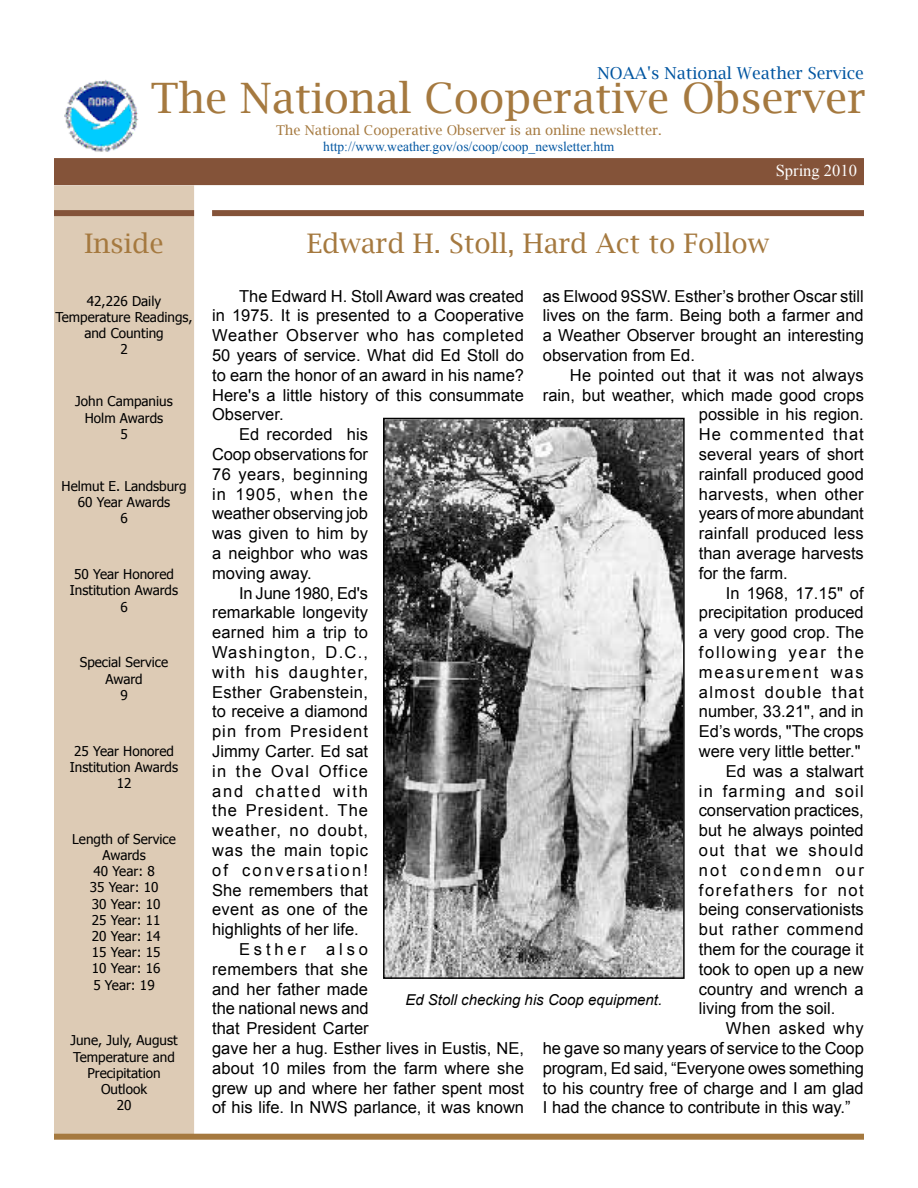
<style>
.page{position:relative;width:918px;height:1188px;background:#fff}
.page>*{position:absolute;margin:0;border:0;box-sizing:border-box;transform-origin:0 0}
.t1{font:42px "Lucida Bright";color:#a5793f}
.t2{font:27px "Lucida Bright";color:#a5793f}
.t3{font:16.5px/19.8px "Arial";color:#000;text-align:justify}
.t4{font:16.5px "Arial";letter-spacing:.08em;color:#000}
.t5{font:16.5px "Arial";letter-spacing:.025em;color:#000}
.t6{font:16.5px "Arial";letter-spacing:.06em;color:#000}
.t7{font:16.5px "Arial";letter-spacing:.045em;color:#000}
.t8{font:16.5px "Arial";letter-spacing:.04em;color:#000}
.t9{font:16.5px "Lucida Bright";color:#0055a1}
.t10{font:16.5px "Arial";letter-spacing:.115em;color:#000}
.t11{font:16.5px "Arial";letter-spacing:.14em;color:#000}
.t12{font:16.5px "Arial";letter-spacing:.095em;color:#000}
.t13{font:16.5px "Arial";letter-spacing:.075em;color:#000}
.t14{font:16.5px "Arial";letter-spacing:.065em;color:#000}
.t15{font:16.5px "Arial";letter-spacing:.055em;color:#000}
.t16{font:16.5px "Arial";letter-spacing:.105em;color:#000}
.t17{font:16.5px "Arial";letter-spacing:.085em;color:#000}
.t18{font:16.5px "Arial";letter-spacing:.02em;color:#000}
.t19{font:16.5px "Arial";letter-spacing:.07em;color:#000}
.t20{font:16.5px "Arial";letter-spacing:.035em;color:#000}
.t21{font:16.5px "Times New Roman";color:#fff}
.t22{font:16.5px "Arial";letter-spacing:.235em;color:#000}
.t23{font:italic 15px "Arial";color:#000}
.t24{font:13.5px/16.2px "Tahoma";color:#000;text-align:center}
.t25{font:13.5px "Lucida Bright";color:#a5793f}
.t26{font:13.5px "Times New Roman";color:#0055a1}
</style>
<div class="page">
<div style="left:54px;top:185px;width:140px;height:949px;background:#ddcbb5"></div>
<div style="left:54px;top:1134px;width:810px;height:6px;background:#a5793f"></div>
<div style="left:54px;top:158px;width:810px;height:27px;background:#845339;border:2px solid #845339"></div>
<img style="left:64px;top:80px;width:75px;height:72px">
<div style="left:54px;top:210px;width:140px;height:6px;background:#845339"></div>
<div style="left:212px;top:210px;width:652px;height:6px;background:#845339"></div>
<img style="left:386px;top:421px;width:296px;height:555px">
<div style="left:383px;top:418px;width:302px;height:561px;border:2px solid #000"></div>
<p class="t9" style="left:597px;top:64px;width:268px">NOAA's National Weather Service</p>
<h1 class="t1" style="left:151px;top:74px;width:717px">The National Cooperative Observer</h1>
<p class="t25" style="left:276px;top:122px;width:387px">The National Cooperative Observer is an online newsletter.</p>
<p class="t26" style="left:323px;top:137px;width:293px">http://www.weather.gov/os/coop/coop_newsletter.htm</p>
<p class="t21" style="left:776px;top:159px;width:83px">Spring 2010</p>
<h2 class="t2" style="left:84px;top:228px;width:81px">Inside</h2>
<p class="t24" style="left:55px;top:292px;width:139px">42,226 Daily<br>Temperature Readings, and Counting<br>2</p>
<p class="t24" style="left:75px;top:393px;width:99px">John Campanius<br>Holm Awards<br>5</p>
<p class="t24" style="left:62px;top:477px;width:126px">Helmut E. Landsburg<br>60 Year Awards<br>6</p>
<p class="t24" style="left:70px;top:565px;width:110px">50 Year Honored<br>Institution Awards<br>6</p>
<p class="t24" style="left:80px;top:654px;width:90px">Special Service<br>Award<br>9</p>
<p class="t24" style="left:70px;top:742px;width:110px">25 Year Honored<br>Institution Awards<br>12</p>
<p class="t24" style="left:72px;top:830px;width:105px">Length of Service<br>Awards<br>40 Year: 8<br>35 Year: 10<br>30 Year: 10<br>25 Year: 11<br>20 Year: 14<br>15 Year: 15<br>10 Year: 16<br>5 Year: 19</p>
<p class="t24" style="left:70px;top:1032px;width:109px">June, July, August<br>Temperature and<br>Precipitation<br>Outlook<br>20</p>
<h2 class="t2" style="left:307px;top:228px;width:464px">Edward H. Stoll, Hard Act to Follow</h2>
<p class="t3" style="left:543px;top:286px;width:323px">as Elwood 9SSW. Esther’s brother Oscar still lives on the farm. Being both a farmer and a Weather Observer brought an interesting observation from Ed.</p>
<p class="t3" style="left:570px;top:365px;width:296px">He pointed out that it was not always</p>
<p class="t3" style="left:543px;top:385px;width:323px">rain, but weather, which made good crops</p>
<p class="t3" style="left:699px;top:405px;width:166px">possible in his region.</p>
<p class="t6" style="left:699px;top:424px;width:166px">He commented that</p>
<p class="t3" style="left:699px;top:444px;width:166px">several years of short</p>
<p class="t3" style="left:699px;top:464px;width:166px">rainfall produced good</p>
<p class="t5" style="left:699px;top:483px;width:166px">harvests, when other</p>
<p class="t3" style="left:699px;top:504px;width:166px">years of more abundant</p>
<p class="t3" style="left:699px;top:524px;width:166px">rainfall produced less</p>
<p class="t3" style="left:699px;top:543px;width:166px">than average harvests</p>
<p class="t3" style="left:699px;top:563px;width:90px">for the farm.</p>
<p class="t3" style="left:726px;top:583px;width:139px">In 1968, 17.15" of</p>
<p class="t3" style="left:699px;top:603px;width:166px">precipitation produced</p>
<p class="t3" style="left:699px;top:623px;width:167px">a very good crop. The</p>
<p class="t16" style="left:699px;top:641px;width:167px">following year the</p>
<p class="t10" style="left:699px;top:661px;width:166px">measurement was</p>
<p class="t17" style="left:699px;top:681px;width:166px">almost double that</p>
<p class="t3" style="left:699px;top:702px;width:166px">number, 33.21", and in</p>
<p class="t3" style="left:699px;top:722px;width:166px">Ed’s words, "The crops</p>
<p class="t3" style="left:699px;top:741px;width:163px">were very little better."</p>
<p class="t3" style="left:726px;top:761px;width:140px">Ed was a stalwart</p>
<p class="t4" style="left:699px;top:780px;width:167px">in farming and soil</p>
<p class="t3" style="left:699px;top:801px;width:167px">conservation practices,</p>
<p class="t3" style="left:699px;top:821px;width:166px">but he always pointed</p>
<p class="t4" style="left:699px;top:839px;width:166px">out that we should</p>
<p class="t11" style="left:699px;top:859px;width:167px">not condemn our</p>
<p class="t12" style="left:699px;top:879px;width:167px">forefathers for not</p>
<p class="t3" style="left:699px;top:900px;width:166px">being conservationists</p>
<p class="t7" style="left:699px;top:919px;width:166px">but rather commend</p>
<p class="t3" style="left:699px;top:939px;width:166px">them for the courage it</p>
<p class="t3" style="left:699px;top:959px;width:166px">took to open up a new</p>
<p class="t3" style="left:699px;top:979px;width:166px">country and wrench a</p>
<p class="t3" style="left:699px;top:999px;width:138px">living from the soil.</p>
<p class="t20" style="left:726px;top:1018px;width:139px">When asked why</p>
<p class="t3" style="left:543px;top:1038px;width:323px">he gave so many years of service to the Coop</p>
<p class="t3" style="left:543px;top:1058px;width:323px">program, Ed said, “Everyone owes something</p>
<p class="t3" style="left:543px;top:1078px;width:322px">to his country free of charge and I am glad</p>
<p class="t3" style="left:543px;top:1098px;width:309px">I had the chance to contribute in this way.”</p>
<p class="t3" style="left:239px;top:286px;width:286px">The Edward H. Stoll Award was created</p>
<p class="t3" style="left:212px;top:306px;width:313px">in 1975. It is presented to a Cooperative</p>
<p class="t8" style="left:212px;top:325px;width:314px">Weather Observer who has completed</p>
<p class="t3" style="left:212px;top:345px;width:313px">50 years of service. What did Ed Stoll do</p>
<p class="t3" style="left:212px;top:365px;width:313px">to earn the honor of an award in his name?</p>
<p class="t3" style="left:212px;top:385px;width:314px">Here's a little history of this consummate</p>
<p class="t3" style="left:212px;top:405px;width:73px">Observer.</p>
<p class="t3" style="left:239px;top:425px;width:130px">Ed recorded his</p>
<p class="t3" style="left:212px;top:444px;width:158px">Coop observations for</p>
<p class="t5" style="left:212px;top:463px;width:158px">76 years, beginning</p>
<p class="t19" style="left:212px;top:483px;width:157px">in 1905, when the</p>
<p class="t3" style="left:212px;top:504px;width:158px">weather observing job</p>
<p class="t3" style="left:212px;top:524px;width:158px">was given to him by</p>
<p class="t3" style="left:212px;top:543px;width:158px">a neighbor who was</p>
<p class="t3" style="left:212px;top:563px;width:101px">moving away.</p>
<p class="t3" style="left:239px;top:583px;width:131px">In June 1980, Ed's</p>
<p class="t3" style="left:212px;top:603px;width:158px">remarkable longevity</p>
<p class="t3" style="left:212px;top:623px;width:158px">earned him a trip to</p>
<p class="t13" style="left:212px;top:641px;width:158px">Washington, D.C.,</p>
<p class="t4" style="left:212px;top:661px;width:158px">with his daughter,</p>
<p class="t5" style="left:212px;top:681px;width:158px">Esther Grabenstein,</p>
<p class="t3" style="left:212px;top:702px;width:157px">to receive a diamond</p>
<p class="t14" style="left:212px;top:721px;width:158px">pin from President</p>
<p class="t3" style="left:212px;top:741px;width:157px">Jimmy Carter. Ed sat</p>
<p class="t4" style="left:212px;top:760px;width:157px">in the Oval Office</p>
<p class="t10" style="left:212px;top:780px;width:157px">and chatted with</p>
<p class="t6" style="left:212px;top:800px;width:157px">the President. The</p>
<p class="t15" style="left:212px;top:820px;width:158px">weather, no doubt,</p>
<p class="t7" style="left:212px;top:839px;width:158px">was the main topic</p>
<p class="t11" style="left:212px;top:859px;width:158px">of conversation!</p>
<p class="t3" style="left:212px;top:880px;width:158px">She remembers that</p>
<p class="t18" style="left:212px;top:899px;width:158px">event as one of the</p>
<p class="t3" style="left:212px;top:920px;width:148px">highlights of her life.</p>
<p class="t22" style="left:239px;top:938px;width:131px">Esther also</p>
<p class="t3" style="left:212px;top:959px;width:158px">remembers that she</p>
<p class="t3" style="left:212px;top:979px;width:158px">and her father made</p>
<p class="t3" style="left:212px;top:999px;width:158px">the national news and</p>
<p class="t3" style="left:212px;top:1019px;width:158px">that President Carter</p>
<p class="t3" style="left:212px;top:1038px;width:313px">gave her a hug. Esther lives in Eustis, NE,</p>
<p class="t3" style="left:212px;top:1058px;width:314px">about 10 miles from the farm where she</p>
<p class="t3" style="left:212px;top:1078px;width:314px">grew up and where her father spent most</p>
<p class="t3" style="left:212px;top:1098px;width:313px">of his life. In NWS parlance, it was known</p>
<p class="t23" style="left:405px;top:990px;width:258px">Ed Stoll checking his Coop equipment.</p>
</div>
